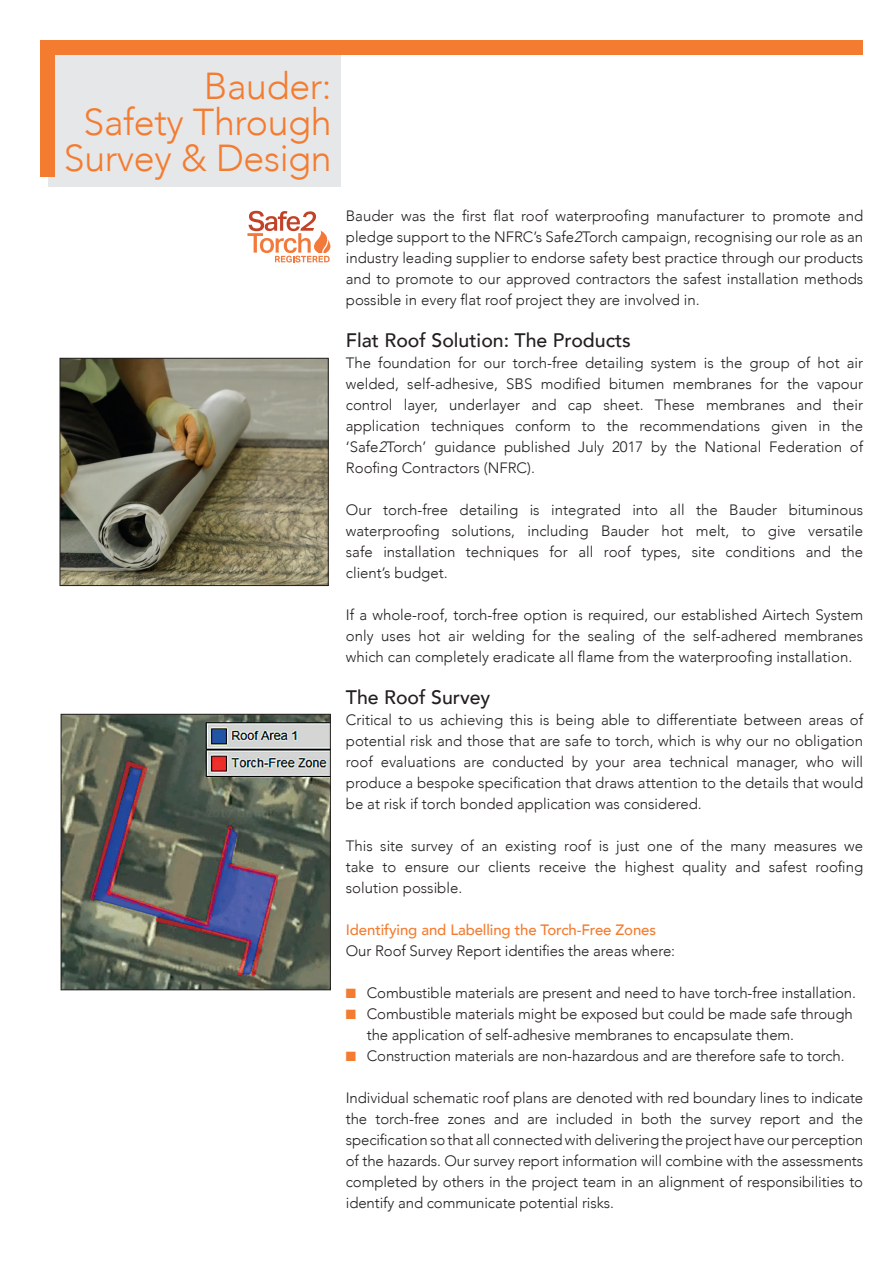
<style>
.page{position:relative;width:893px;height:1263px;background:#fff}
.page>*{position:absolute;margin:0;border:0;box-sizing:border-box;transform-origin:0 0}
.t1{font:300 37.5px/36px "Avenir";letter-spacing:-.01em;color:#f47c30;text-align:right}
.t2{font:500 19.5px "Avenir";color:#231f20}
.t3{font:300 15px/21px "Avenir";letter-spacing:-.01em;color:#231f20;text-align:justify}
.t4{font:500 15px "Avenir";letter-spacing:-.01em;color:#f47c30}
.s1{font-style:italic}
.s2{color:#f47c30}
</style>
<div class="page">
<div style="left:48px;top:55px;width:292px;height:131px;background:#e6e7e9"></div>
<div style="left:40px;top:40px;width:823px;height:15px;background:#f47c30"></div>
<div style="left:40px;top:40px;width:15px;height:136px;background:#f47c30"></div>
<img style="left:62px;top:360px;width:264px;height:224px">
<div style="left:60px;top:358px;width:268px;height:228px;border:1px solid #231f20"></div>
<img style="left:63px;top:716px;width:266px;height:272px">
<div style="left:61px;top:714px;width:270px;height:276px;border:1px solid #231f20"></div>
<svg style="left:247px;top:211px;width:84px;height:51px"></svg>
<h1 class="t1" style="left:64px;top:69px;width:269px">Bauder:<br>Safety Through<br>Survey &amp; Design</h1>
<p class="t3" style="left:346px;top:206px;width:519px">Bauder was the first flat roof waterproofing manufacturer to promote and pledge support to the NFRC’s Safe<span class="s1">2</span>Torch campaign, recognising our role as an industry leading supplier to endorse safety best practice through our products and to promote to our approved contractors the safest installation methods possible in every flat roof project they are involved in.</p>
<h2 class="t2" style="left:346px;top:324px;width:287px">Flat Roof Solution: The Products</h2>
<p class="t3" style="left:346px;top:353px;width:519px">The foundation for our torch-free detailing system is the group of hot air welded, self-adhesive, SBS modified bitumen membranes for the vapour control layer, underlayer and cap sheet. These membranes and their application techniques conform to the recommendations given in the ‘Safe<span class="s1">2</span>Torch’ guidance published July 2017 by the National Federation of Roofing Contractors (NFRC).</p>
<p class="t3" style="left:346px;top:500px;width:519px">Our torch-free detailing is integrated into all the Bauder bituminous waterproofing solutions, including Bauder hot melt, to give versatile safe installation techniques for all roof types, site conditions and the client’s budget.</p>
<p class="t3" style="left:346px;top:605px;width:519px">If a whole-roof, torch-free option is required, our established Airtech System only uses hot air welding for the sealing of the self-adhered membranes which can completely eradicate all flame from the waterproofing installation.</p>
<h2 class="t2" style="left:346px;top:681px;width:146px">The Roof Survey</h2>
<p class="t3" style="left:346px;top:710px;width:519px">Critical to us achieving this is being able to differentiate between areas of potential risk and those that are safe to torch, which is why our no obligation roof evaluations are conducted by your area technical manager, who will produce a bespoke specification that draws attention to the details that would be at risk if torch bonded application was considered.</p>
<p class="t3" style="left:346px;top:836px;width:519px">This site survey of an existing roof is just one of the many measures we take to ensure our clients receive the highest quality and safest roofing solution possible.</p>
<p class="t4" style="left:346px;top:917px;width:312px">Identifying and Labelling the Torch-Free Zones</p>
<p class="t3" style="left:346px;top:941px;width:331px">Our Roof Survey Report identifies the areas where:</p>
<p class="t3" style="left:346px;top:983px;width:512px"><span class="s2">■</span> Combustible materials are present and need to have torch-free installation.</p>
<p class="t3" style="left:367px;top:1004px;width:487px;text-indent:-21px"><span class="s2">■</span> Combustible materials might be exposed but could be made safe through the application of self-adhesive membranes to encapsulate them.</p>
<p class="t3" style="left:346px;top:1046px;width:500px"><span class="s2">■</span> Construction materials are non-hazardous and are therefore safe to torch.</p>
<p class="t3" style="left:346px;top:1088px;width:519px">Individual schematic roof plans are denoted with red boundary lines to indicate the torch-free zones and are included in both the survey report and the specification so that all connected with delivering the project have our perception of the hazards. Our survey report information will combine with the assessments completed by others in the project team in an alignment of responsibilities to identify and communicate potential risks.</p>
</div>
